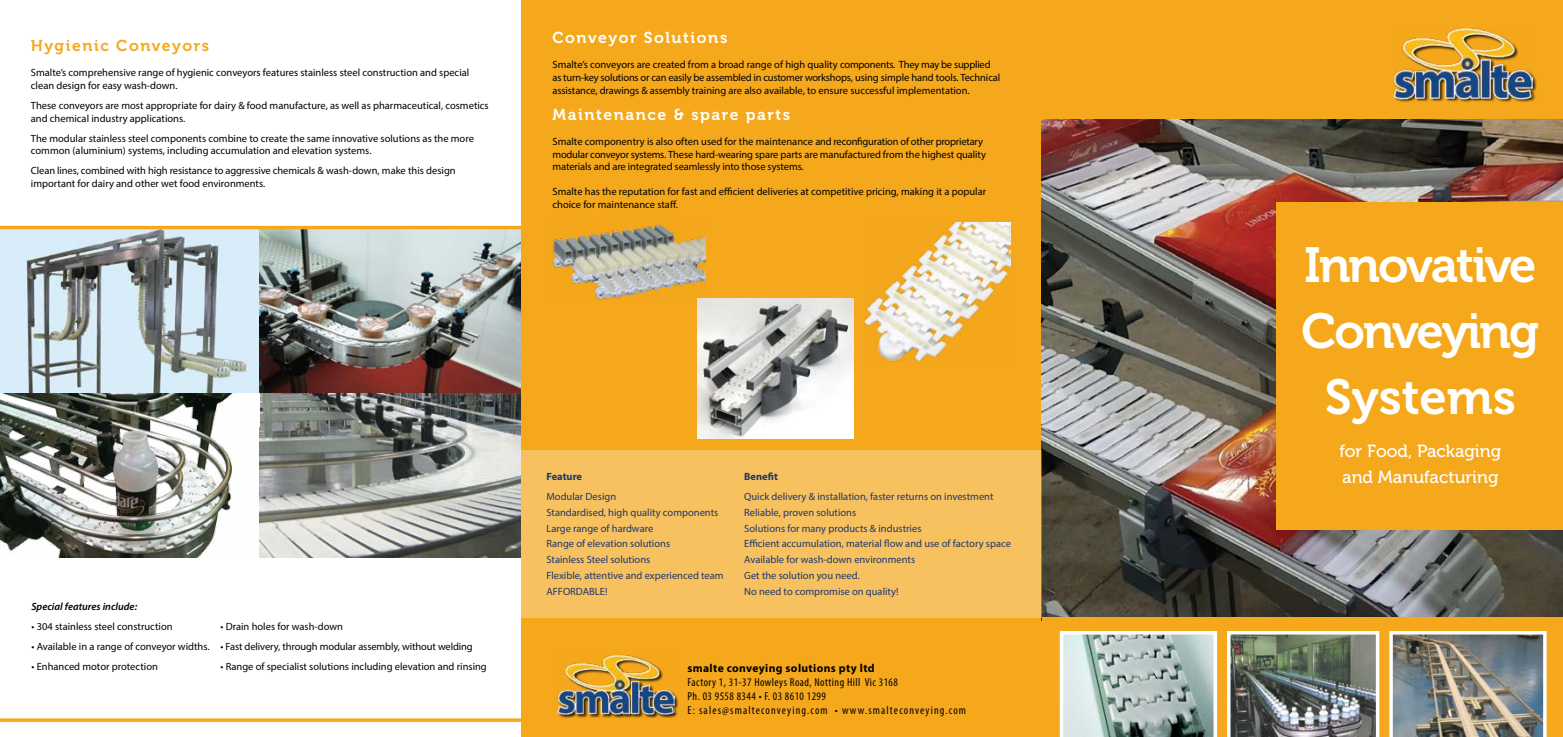
<style>
.page{position:relative;width:1563px;height:737px;background:#fff}
.page>*{position:absolute;margin:0;border:0;box-sizing:border-box;transform-origin:0 0}
.t1{font:49px/65.6px "Museo 700";letter-spacing:-.04em;color:#fff;text-align:center}
.t2{font:17.5px/26.2px "Museo 500";color:#fff}
.t3{font:15.75px "Museo 700";letter-spacing:.1em;color:#fff}
.t4{font:15.75px "Museo 700";letter-spacing:.1em;color:#f5a81c}
.t5{font:condensed 11.55px/13.8px "Myriad Pro";letter-spacing:.04em;color:#000}
.t6{font:700 11.55px "Myriad Pro";letter-spacing:.03em;color:#000}
.t7{font:10.5px/12.6px "Myriad Pro";color:#000}
.t8{font:10.5px "Myriad Pro";color:#1e376c}
.t9{font:italic 600 10.5px "Myriad Pro";color:#000}
.t10{font:700 10.5px "Myriad Pro";color:#1e376c}
</style>
<div class="page">
<img style="left:0;top:229px;width:259px;height:164px">
<div style="left:521px;top:0;width:521px;height:737px;background:#f5a81c"></div>
<img style="left:1042px;top:119px;width:521px;height:499px">
<div style="left:521px;top:450px;width:521px;height:168px;background:#f7c15f"></div>
<img style="left:259px;top:229px;width:262px;height:328px">
<img style="left:698px;top:298px;width:156px;height:140px">
<div style="left:1277px;top:202px;width:286px;height:327px;background:#f5a81c"></div>
<div style="left:1042px;top:0;width:521px;height:119px;background:#f5a81c"></div>
<div style="left:1042px;top:618px;width:521px;height:119px;background:#f5a81c"></div>
<img style="left:1389px;top:631px;width:157px;height:106px">
<svg style="left:1059px;top:631px;width:158px;height:106px;background:#b0bfbb"></svg>
<img style="left:1227px;top:631px;width:152px;height:106px">
<img style="left:552px;top:224px;width:153px;height:78px">
<div style="left:558px;top:655px;width:121px;height:62px;background:#000;opacity:.79"></div>
<img style="left:557px;top:654px;width:118px;height:60px">
<svg style="left:0;top:718px;width:521px;height:4px;background:#f6b237"></svg>
<hr style="left:0;top:226px;width:521px;height:3px;background:#f5a81c">
<div style="left:1393px;top:29px;width:143px;height:73px;background:#000;opacity:.79"></div>
<img style="left:1393px;top:28px;width:139px;height:71px">
<img style="left:864px;top:223px;width:146px;height:138px">
<img style="left:0;top:393px;width:260px;height:164px">
<h3 class="t4" style="left:31px;top:37px;width:180px">Hygienic Conveyors</h3>
<p class="t7" style="left:31px;top:66px;width:440px">Smalte’s comprehensive range of hygienic conveyors features stainless steel construction and special clean design for easy wash-down.</p>
<p class="t7" style="left:31px;top:99px;width:459px">These conveyors are most appropriate for dairy &amp; food manufacture, as well as pharmaceutical, cosmetics and chemical industry applications.</p>
<p class="t7" style="left:31px;top:132px;width:444px">The modular stainless steel components combine to create the same innovative solutions as the more common (aluminium) systems, including accumulation and elevation systems.</p>
<p class="t7" style="left:31px;top:164px;width:426px">Clean lines, combined with high resistance to aggressive chemicals &amp; wash-down, make this design important for dairy and other wet food environments.</p>
<h3 class="t3" style="left:552px;top:29px;width:176px">Conveyor Solutions</h3>
<p class="t7" style="left:552px;top:58px;width:449px">Smalte’s conveyors are created from a broad range of high quality components. They may be supplied as turn-key solutions or can easily be assembled in customer workshops, using simple hand tools. Technical assistance, drawings &amp; assembly training are also available, to ensure successful implementation.</p>
<h3 class="t3" style="left:552px;top:106px;width:239px">Maintenance &amp; spare parts</h3>
<p class="t7" style="left:552px;top:135px;width:435px">Smalte componentry is also often used for the maintenance and reconfiguration of other proprietary modular conveyor systems. These hard-wearing spare parts are manufactured from the highest quality materials and are integrated seamlessly into those systems.</p>
<p class="t7" style="left:552px;top:185px;width:435px">Smalte has the reputation for fast and efficient deliveries at competitive pricing, making it a popular choice for maintenance staff.</p>
<p class="t9" style="left:32px;top:600px;width:107px">Special features include:</p>
<p class="t7" style="left:32px;top:620px;width:143px">• 304 stainless steel construction</p>
<p class="t7" style="left:220px;top:620px;width:124px">• Drain holes for wash-down</p>
<p class="t7" style="left:32px;top:640px;width:443px">• Available in a range of conveyor widths. • Fast delivery, through modular assembly, without welding</p>
<p class="t7" style="left:32px;top:660px;width:128px">• Enhanced motor protection</p>
<p class="t7" style="left:220px;top:660px;width:268px">• Range of specialist solutions including elevation and rinsing</p>
<p class="t10" style="left:546px;top:469px;width:37px">Feature</p>
<p class="t10" style="left:744px;top:469px;width:35px">Benefit</p>
<p class="t8" style="left:546px;top:490px;width:71px">Modular Design</p>
<p class="t8" style="left:744px;top:490px;width:251px">Quick delivery &amp; installation, faster returns on investment</p>
<p class="t8" style="left:546px;top:506px;width:173px">Standardised, high quality components</p>
<p class="t8" style="left:744px;top:506px;width:114px">Reliable, proven solutions</p>
<p class="t8" style="left:546px;top:521px;width:108px">Large range of hardware</p>
<p class="t8" style="left:744px;top:521px;width:179px">Solutions for many products &amp; industries</p>
<p class="t8" style="left:546px;top:537px;width:125px">Range of elevation solutions</p>
<p class="t8" style="left:744px;top:537px;width:268px">Efficient accumulation, material flow and use of factory space</p>
<p class="t8" style="left:546px;top:553px;width:105px">Stainless Steel solutions</p>
<p class="t8" style="left:744px;top:553px;width:172px">Available for wash-down environments</p>
<p class="t8" style="left:546px;top:569px;width:179px">Flexible, attentive and experienced team</p>
<p class="t8" style="left:744px;top:569px;width:117px">Get the solution you need.</p>
<p class="t8" style="left:546px;top:584px;width:63px">AFFORDABLE!</p>
<p class="t8" style="left:744px;top:584px;width:156px">No need to compromise on quality!</p>
<p class="t6" style="left:687px;top:661px;width:189px">smalte conveying solutions pty ltd</p>
<p class="t5" style="left:687px;top:675px;width:280px">Factory 1, 31-37 Howleys Road, Notting Hill Vic 3168<br>Ph. 03 9558 8344 • F. 03 8610 1299<br>E: sales@smalteconveying.com • www.smalteconveying.com</p>
<h1 class="t1" style="left:1301px;top:233px;width:239px">Innovative<br>Conveying<br>Systems</h1>
<h2 class="t2" style="left:1339px;top:438px;width:163px">for Food, Packaging and Manufacturing</h2>
</div>
